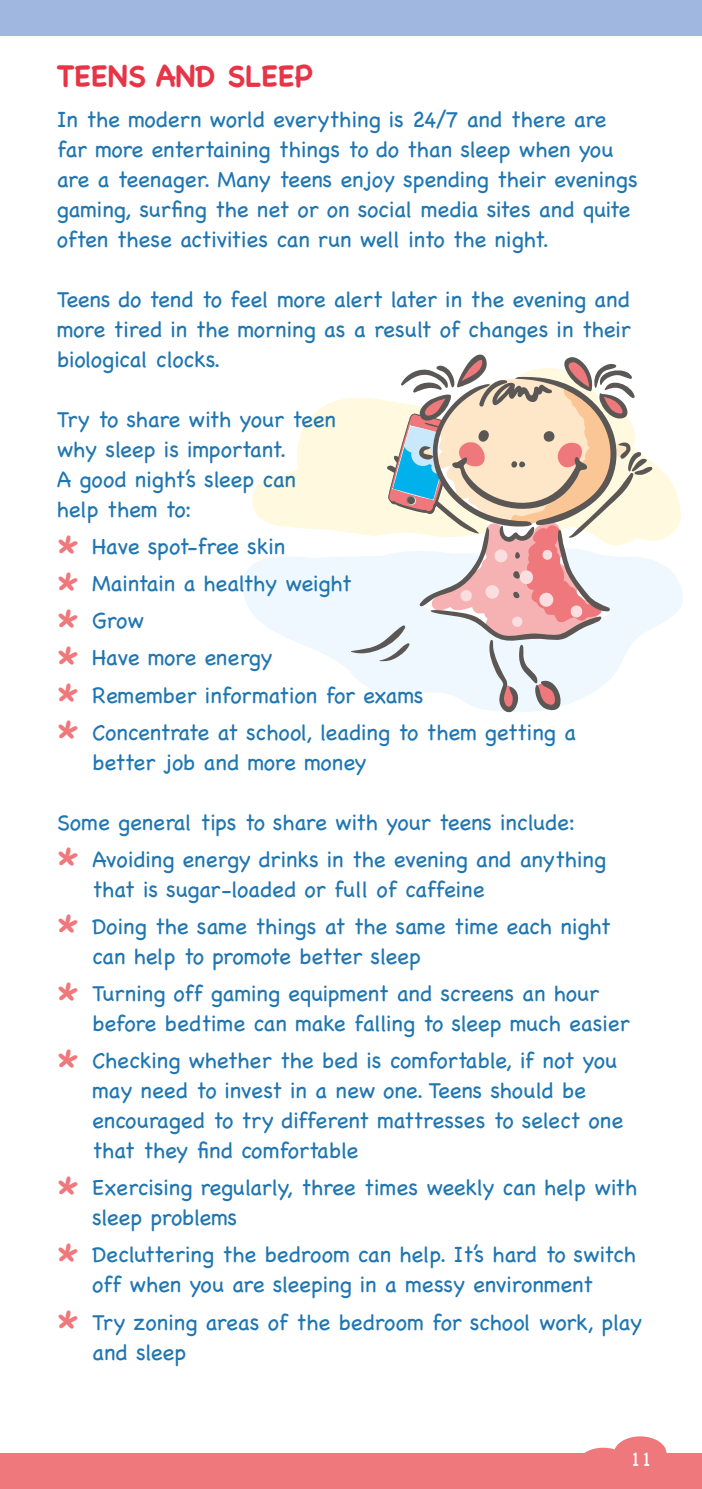
<style>
.page{position:relative;width:702px;height:1489px;background:#fff}
.page>*{position:absolute;margin:0;border:0;box-sizing:border-box;transform-origin:0 0}
.t1{font:700 30px "Chalkboard SE";letter-spacing:-.01em;color:#e73446}
.t2{font:300 22.5px/30px "Chalkboard SE";letter-spacing:-.01em;color:#1f76b1}
.t3{font:300 20px "Chalkboard SE";color:#fff}
.s1{font-size:45px;color:#ef787c}
</style>
<div class="page">
<div style="left:614px;top:1436px;width:52px;height:34px;background:#ef787c;border-radius:50%"></div>
<svg style="left:577px;top:1447px;width:52px;height:34px"></svg>
<div style="left:0;top:1453px;width:702px;height:35px;background:#ef787c"></div>
<div style="left:0;top:0;width:702px;height:35px;background:#a0b7e0"></div>
<svg style="left:252px;top:398px;width:429px;height:143px;fill:#fffadf"></svg>
<svg style="left:243px;top:557px;width:440px;height:115px;fill:#eff8fe"></svg>
<svg style="left:306px;top:540px;width:21px;height:19px"></svg>
<svg style="left:351px;top:354px;width:301px;height:358px"></svg>
<h1 class="t1" style="left:57px;top:58px;width:257px">TEENS AND SLEEP</h1>
<p class="t2" style="left:57px;top:103px;width:582px">In the modern world everything is 24/7 and there are far more entertaining things to do than sleep when you are a teenager. Many teens enjoy spending their evenings gaming, surfing the net or on social media sites and quite often these activities can run well into the night.</p>
<p class="t2" style="left:57px;top:283px;width:575px;text-align:justify">Teens do tend to feel more alert later in the evening and more tired in the morning as a result of changes in their biological clocks.</p>
<p class="t2" style="left:57px;top:403px;width:281px">Try to share with your teen why sleep is important.<br>A good night’s sleep can help them to:</p>
<p class="t2" style="left:57px;top:526px;width:521px;line-height:37px"><span class="s1">*</span> Have spot-free skin<br><span class="s1">*</span> Maintain a healthy weight<br><span class="s1">*</span> Grow<br><span class="s1">*</span> Have more energy<br><span class="s1">*</span> Remember information for exams<br><span class="s1">*</span> Concentrate at school, leading to them getting a</p>
<p class="t2" style="left:92px;top:745px;width:276px">better job and more money</p>
<p class="t2" style="left:57px;top:802px;width:550px;line-height:37px">Some general tips to share with your teens include:<br><span class="s1">*</span> Avoiding energy drinks in the evening and anything</p>
<p class="t2" style="left:57px;top:869px;width:555px;line-height:37px;text-indent:35px">that is sugar-loaded or full of caffeine<br><span class="s1">*</span> Doing the same things at the same time each night</p>
<p class="t2" style="left:57px;top:936px;width:543px;line-height:37px;text-indent:35px">can help to promote better sleep<br><span class="s1">*</span> Turning off gaming equipment and screens an hour</p>
<p class="t2" style="left:57px;top:1003px;width:574px;line-height:37px;text-indent:35px">before bedtime can make falling to sleep much easier <span class="s1">*</span> Checking whether the bed is comfortable, if not you</p>
<p class="t2" style="left:92px;top:1074px;width:532px">may need to invest in a new one. Teens should be encouraged to try different mattresses to select one that they find comfortable</p>
<p class="t2" style="left:92px;top:1171px;width:546px;text-indent:-35px"><span class="s1">*</span> Exercising regularly, three times weekly can help with sleep problems</p>
<p class="t2" style="left:57px;top:1238px;width:581px;text-align:center"><span class="s1">*</span> Decluttering the bedroom can help. It’s hard to switch off when you are sleeping in a messy environment</p>
<p class="t2" style="left:92px;top:1305px;width:551px;text-indent:-35px"><span class="s1">*</span> Try zoning areas of the bedroom for school work, play and sleep</p>
<p class="t3" style="left:629px;top:1441px;width:24px">11</p>
</div>
